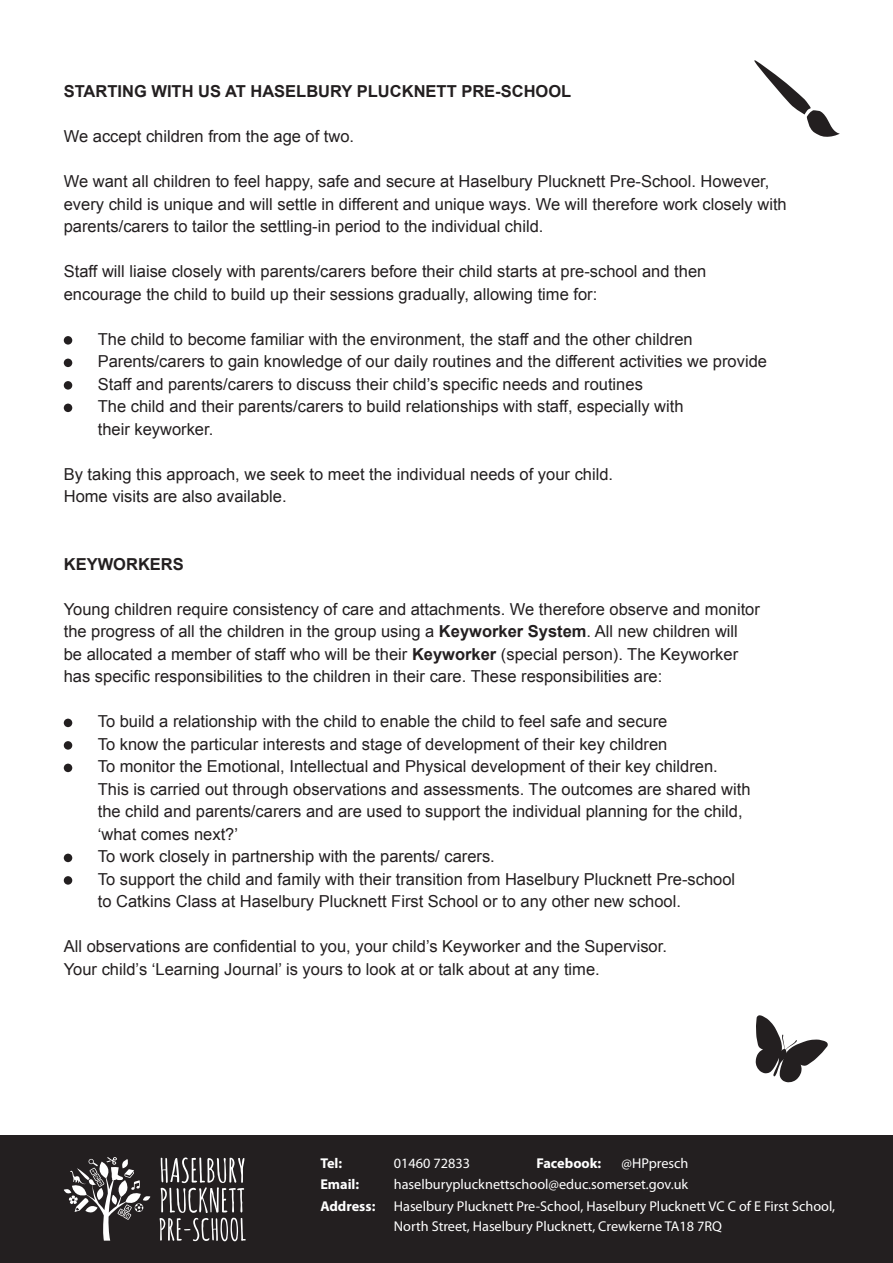
<style>
.page{position:relative;width:893px;height:1263px;background:#fff}
.page>*{position:absolute;margin:0;border:0;box-sizing:border-box;transform-origin:0 0}
.t1{font:16.5px/22.5px "Arial";color:#231f20}
.t2{font:700 16.5px "Arial";color:#231f20}
.t3{font:14.25px/19.5px "Myriad Pro";color:#fff}
.t4{font:700 14.25px "Myriad Pro";color:#fff}
.s1{font-weight:700}
</style>
<div class="page">
<div style="left:64px;top:336px;width:8px;height:9px;background:#231f20;border-radius:50%"></div>
<div style="left:64px;top:359px;width:8px;height:8px;background:#231f20;border-radius:50%"></div>
<div style="left:64px;top:381px;width:8px;height:9px;background:#231f20;border-radius:50%"></div>
<div style="left:64px;top:404px;width:8px;height:8px;background:#231f20;border-radius:50%"></div>
<div style="left:64px;top:719px;width:8px;height:8px;background:#231f20;border-radius:50%"></div>
<div style="left:64px;top:741px;width:8px;height:9px;background:#231f20;border-radius:50%"></div>
<div style="left:64px;top:764px;width:8px;height:8px;background:#231f20;border-radius:50%"></div>
<div style="left:64px;top:854px;width:8px;height:8px;background:#231f20;border-radius:50%"></div>
<div style="left:64px;top:876px;width:8px;height:9px;background:#231f20;border-radius:50%"></div>
<div style="left:0;top:1135px;width:893px;height:128px;background:#231f20"></div>
<svg style="left:64px;top:1157px;width:86px;height:83px"></svg>
<svg style="left:160px;top:1157px;width:86px;height:84px"></svg>
<svg style="left:754px;top:60px;width:86px;height:77px"></svg>
<svg style="left:755px;top:1015px;width:73px;height:67px"></svg>
<p class="t2" style="left:64px;top:82px;width:509px">STARTING WITH US AT HASELBURY PLUCKNETT PRE-SCHOOL</p>
<p class="t1" style="left:64px;top:125px;width:292px">We accept children from the age of two.</p>
<p class="t1" style="left:64px;top:170px;width:724px">We want all children to feel happy, safe and secure at Haselbury Plucknett Pre-School. However, every child is unique and will settle in different and unique ways. We will therefore work closely with parents/carers to tailor the settling-in period to the individual child.</p>
<p class="t1" style="left:64px;top:260px;width:644px">Staff will liaise closely with parents/carers before their child starts at pre-school and then encourage the child to build up their sessions gradually, allowing time for:</p>
<p class="t1" style="left:98px;top:328px;width:596px">The child to become familiar with the environment, the staff and the other children</p>
<p class="t1" style="left:98px;top:350px;width:671px">Parents/carers to gain knowledge of our daily routines and the different activities we provide</p>
<p class="t1" style="left:98px;top:373px;width:547px">Staff and parents/carers to discuss their child’s specific needs and routines</p>
<p class="t1" style="left:98px;top:395px;width:587px">The child and their parents/carers to build relationships with staff, especially with their keyworker.</p>
<p class="t1" style="left:64px;top:463px;width:551px">By taking this approach, we seek to meet the individual needs of your child.<br>Home visits are also available.</p>
<p class="t2" style="left:64px;top:554px;width:122px">KEYWORKERS</p>
<p class="t1" style="left:64px;top:598px;width:698px">Young children require consistency of care and attachments. We therefore observe and monitor the progress of all the children in the group using a <span class="s1">Keyworker System</span>. All new children will be allocated a member of staff who will be their <span class="s1">Keyworker</span> (special person). The Keyworker has specific responsibilities to the children in their care. These responsibilities are:</p>
<p class="t1" style="left:98px;top:710px;width:571px">To build a relationship with the child to enable the child to feel safe and secure</p>
<p class="t1" style="left:98px;top:733px;width:571px">To know the particular interests and stage of development of their key children</p>
<p class="t1" style="left:98px;top:755px;width:654px">To monitor the Emotional, Intellectual and Physical development of their key children.<br>This is carried out through observations and assessments. The outcomes are shared with the child and parents/carers and are used to support the individual planning for the child, ‘what comes next?’</p>
<p class="t1" style="left:98px;top:845px;width:399px">To work closely in partnership with the parents/ carers.</p>
<p class="t1" style="left:98px;top:868px;width:639px">To support the child and family with their transition from Haselbury Plucknett Pre-school to Catkins Class at Haselbury Plucknett First School or to any other new school.</p>
<p class="t1" style="left:64px;top:935px;width:605px">All observations are confidential to you, your child’s Keyworker and the Supervisor.<br>Your child’s ‘Learning Journal’ is yours to look at or talk about at any time.</p>
<p class="t4" style="left:320px;top:1154px;width:23px">Tel:</p>
<p class="t3" style="left:394px;top:1153px;width:78px">01460 72833</p>
<p class="t4" style="left:320px;top:1175px;width:40px">Email:</p>
<p class="t3" style="left:394px;top:1175px;width:296px">haselburyplucknettschool@educ.somerset.gov.uk</p>
<p class="t4" style="left:320px;top:1197px;width:57px">Address:</p>
<p class="t3" style="left:394px;top:1196px;width:443px">Haselbury Plucknett Pre-School, Haselbury Plucknett VC C of E First School,<br>North Street, Haselbury Plucknett, Crewkerne TA18 7RQ</p>
<p class="t4" style="left:536px;top:1154px;width:66px">Facebook:</p>
<p class="t3" style="left:621px;top:1153px;width:68px">@HPpresch</p>
</div>
